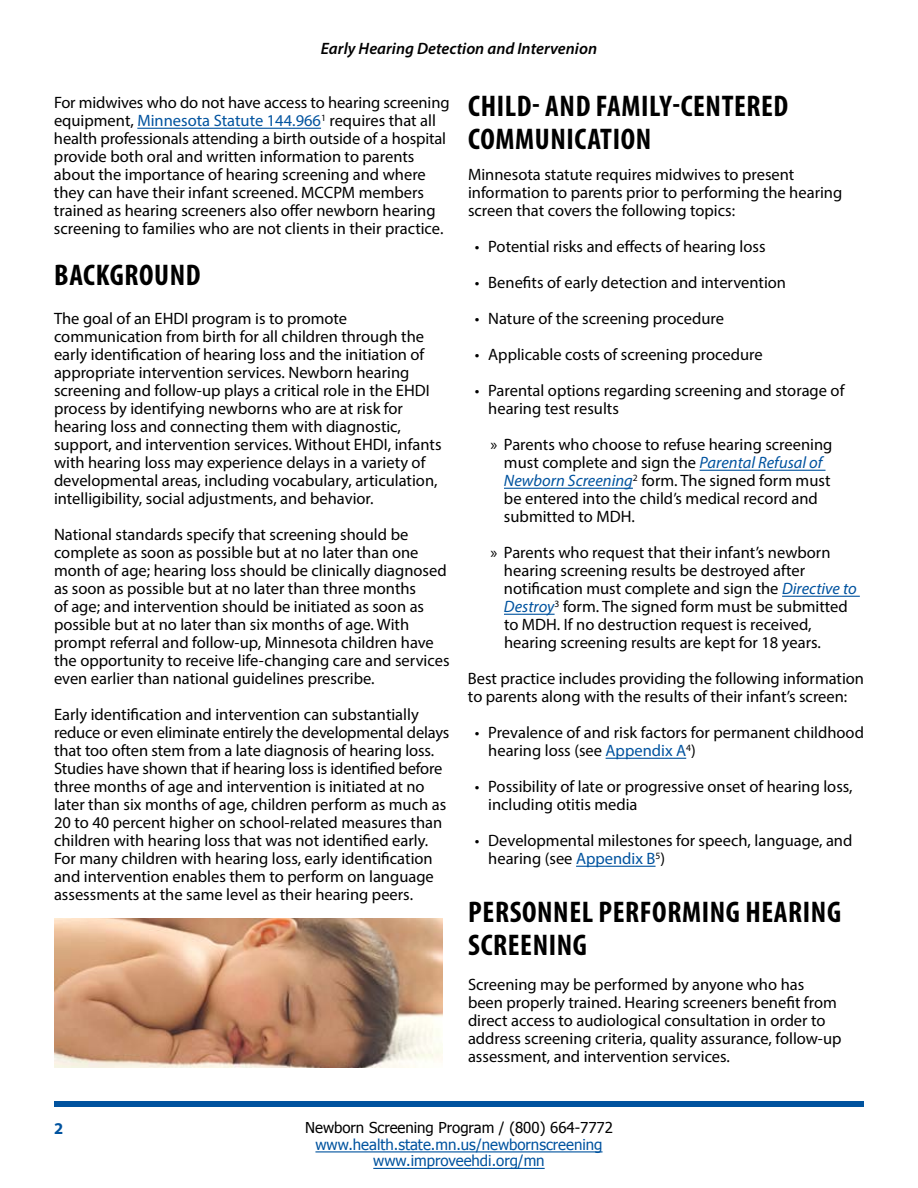
<style>
.page{position:relative;width:918px;height:1188px;background:#fff}
.page>*{position:absolute;margin:0;border:0;box-sizing:border-box;transform-origin:0 0}
.Heading{font:700 condensed 30px/33px "Myriad Pro";letter-spacing:.02em;color:#000}
.t1{font:16.5px/18px "Myriad Pro";color:#000}
.t2{font:italic 600 16.5px "Myriad Pro";color:#000}
.t3{font:700 16.5px "Myriad Pro";color:#00539f}
.t4{font:15px/16.5px "Tahoma";color:#00539f;text-align:center}
.t5{font:15px "Tahoma";color:#000}
.s1{color:#00539f}
.s2{font-style:italic;color:#00539f}
</style>
<div class="page">
<hr style="left:315px;top:1151px;width:288px;height:1px;background:#00539f">
<hr style="left:373px;top:1168px;width:172px;height:1px;background:#00539f">
<div style="left:54px;top:1102px;width:810px;height:5px;background:#00539f"></div>
<hr style="left:137px;top:128px;width:184px;height:1px;background:#00539f">
<hr style="left:700px;top:470px;width:126px;height:1px;background:#00539f">
<hr style="left:504px;top:488px;width:129px;height:1px;background:#00539f">
<hr style="left:782px;top:596px;width:78px;height:1px;background:#00539f">
<hr style="left:504px;top:614px;width:51px;height:1px;background:#00539f">
<hr style="left:606px;top:758px;width:80px;height:1px;background:#00539f">
<hr style="left:576px;top:866px;width:80px;height:1px;background:#00539f">
<img style="left:54px;top:918px;width:389px;height:149px">
<p class="t2" style="left:321px;top:38px;width:278px">Early Hearing Detection and Intervenion</p>
<p class="t1" style="left:54px;top:93px;width:397px">For midwives who do not have access to hearing screening equipment, <span class="s1">Minnesota Statute 144.966</span><sup>1</sup> requires that all health professionals attending a birth outside of a hospital provide both oral and written information to parents about the importance of hearing screening and where they can have their infant screened. MCCPM members trained as hearing screeners also offer newborn hearing screening to families who are not clients in their practice.</p>
<h3 class="Heading" style="left:54px;top:258px;width:148px">BACKGROUND</h3>
<p class="t1" style="left:54px;top:309px;width:389px">The goal of an EHDI program is to promote communication from birth for all children through the early identification of hearing loss and the initiation of appropriate intervention services. Newborn hearing screening and follow-up plays a critical role in the EHDI process by identifying newborns who are at risk for hearing loss and connecting them with diagnostic, support, and intervention services. Without EHDI, infants with hearing loss may experience delays in a variety of developmental areas, including vocabulary, articulation, intelligibility, social adjustments, and behavior.</p>
<p class="t1" style="left:54px;top:525px;width:397px">National standards specify that screening should be complete as soon as possible but at no later than one month of age; hearing loss should be clinically diagnosed as soon as possible but at no later than three months<br>of age; and intervention should be initiated as soon as possible but at no later than six months of age. With prompt referral and follow-up, Minnesota children have the opportunity to receive life-changing care and services even earlier than national guidelines prescribe.</p>
<p class="t1" style="left:54px;top:705px;width:397px">Early identification and intervention can substantially reduce or even eliminate entirely the developmental delays that too often stem from a late diagnosis of hearing loss.<br>Studies have shown that if hearing loss is identified before three months of age and intervention is initiated at no later than six months of age, children perform as much as 20 to 40 percent higher on school-related measures than children with hearing loss that was not identified early.<br>For many children with hearing loss, early identification and intervention enables them to perform on language assessments at the same level as their hearing peers.</p>
<h3 class="Heading" style="left:468px;top:89px;width:322px">CHILD- AND FAMILY-CENTERED<br>COMMUNICATION</h3>
<p class="t1" style="left:468px;top:165px;width:376px">Minnesota statute requires midwives to present information to parents prior to performing the hearing screen that covers the following topics:</p>
<p class="t1" style="left:475px;top:237px;width:292px">• Potential risks and effects of hearing loss</p>
<p class="t1" style="left:475px;top:273px;width:313px">• Benefits of early detection and intervention</p>
<p class="t1" style="left:475px;top:309px;width:251px">• Nature of the screening procedure</p>
<p class="t1" style="left:475px;top:345px;width:289px">• Applicable costs of screening procedure</p>
<p class="t1" style="left:488px;top:381px;width:358px;text-indent:-14px">• Parental options regarding screening and storage of hearing test results</p>
<p class="t1" style="left:504px;top:435px;width:330px;text-indent:-13px">» Parents who choose to refuse hearing screening must complete and sign the <span class="s2">Parental Refusal of Newborn Screening</span><sup>2</sup> form. The signed form must be entered into the child’s medical record and submitted to MDH.</p>
<p class="t1" style="left:504px;top:543px;width:354px;text-indent:-13px">» Parents who request that their infant’s newborn hearing screening results be destroyed after notification must complete and sign the <span class="s2">Directive to Destroy</span><sup>3</sup> form. The signed form must be submitted to MDH. If no destruction request is received, hearing screening results are kept for 18 years.</p>
<p class="t1" style="left:468px;top:669px;width:397px">Best practice includes providing the following information to parents along with the results of their infant’s screen:</p>
<p class="t1" style="left:488px;top:723px;width:377px;text-indent:-14px">• Prevalence of and risk factors for permanent childhood hearing loss (see <span class="s1">Appendix A</span><sup>4</sup>)</p>
<p class="t1" style="left:488px;top:777px;width:366px;text-indent:-14px">• Possibility of late or progressive onset of hearing loss, including otitis media</p>
<p class="t1" style="left:488px;top:831px;width:366px;text-indent:-14px">• Developmental milestones for speech, language, and hearing (see <span class="s1">Appendix B</span><sup>5</sup>)</p>
<h3 class="Heading" style="left:468px;top:895px;width:374px">PERSONNEL PERFORMING HEARING<br>SCREENING</h3>
<p class="t1" style="left:468px;top:975px;width:375px">Screening may be performed by anyone who has been properly trained. Hearing screeners benefit from direct access to audiological consultation in order to address screening criteria, quality assurance, follow-up assessment, and intervention services.</p>
<p class="t3" style="left:54px;top:1118px;width:11px">2</p>
<p class="t5" style="left:305px;top:1118px;width:309px">Newborn Screening Program / (800) 664-7772</p>
<p class="t4" style="left:315px;top:1135px;width:289px">www.health.state.mn.us/newbornscreening www.improveehdi.org/mn</p>
</div>
